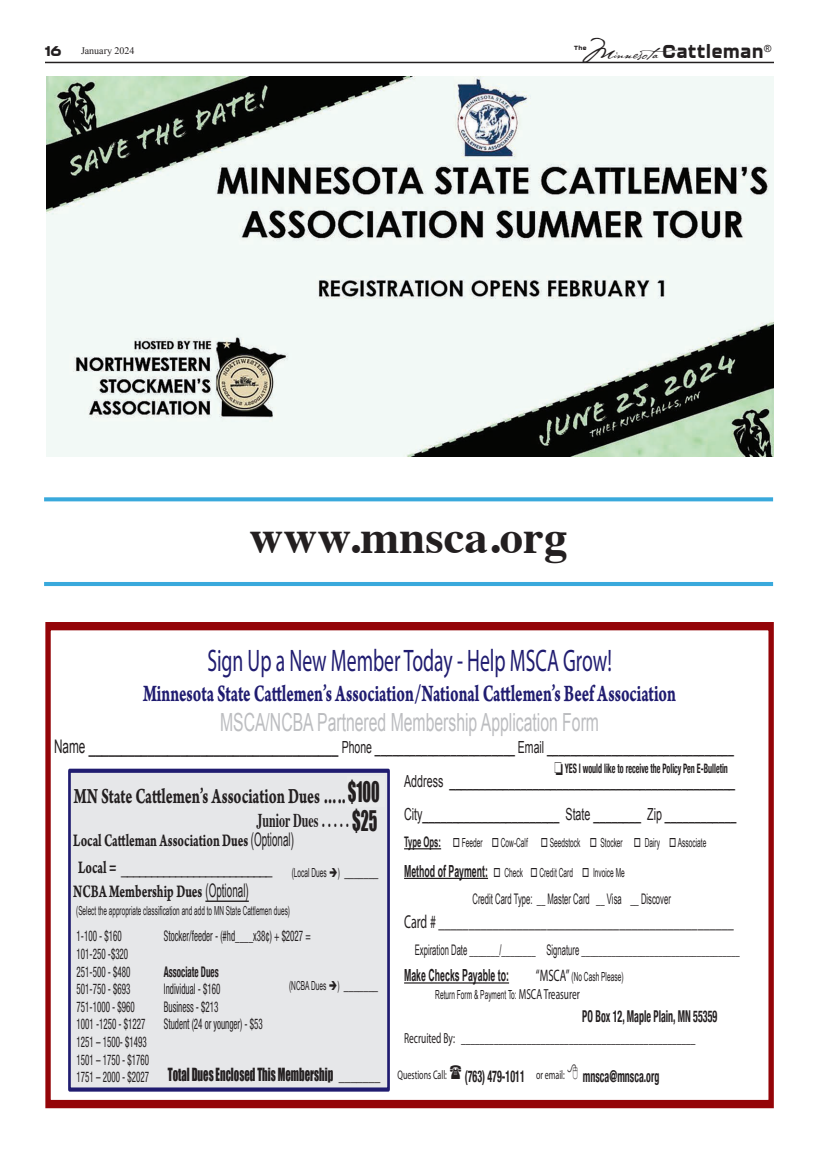
<style>
.page{position:relative;width:819px;height:1152px;background:#fff}
.page>*{position:absolute;margin:0;border:0;box-sizing:border-box;transform-origin:0 0}
.t1{font:700 46.9px "Times";color:#231f20}
.t2{font:31.2px "Myriad Pro";color:#201c70;scale:.63 1}
.t3{font:26.1px "Impact";color:#231f20;scale:.61 1}
.t4{font:25px/30px "Arno Pro Bold Caption";letter-spacing:-.005em;color:#201c70;text-align:center;scale:.63 1}
.t5{font:22.9px "Arno Pro Bold Caption";letter-spacing:-.005em;color:#231f20;scale:.64 1}
.t6{font:700 19.5px "Times";color:#231f20;scale:.61 1}
.t7{font:18.7px/26.7px "Arno Pro Bold Caption";color:#231f20;scale:.64 1}
.t8{font:18.7px "Myriad Pro";color:#231f20;scale:.64 1}
.t9{font:800 18.5px "Kallisto";letter-spacing:.05em;color:#231f20;scale:.91 1}
.t10{font:16.7px/33.3px "Arial";color:#231f20;scale:.64 1}
.t11{font:16.7px "Arial";color:#231f20;scale:.63 1}
.t12{font:16.7px "Impact";color:#231f20;scale:.64 1}
.t13{font:700 16.7px "Arial Narrow";color:#231f20;scale:.64 1}
.t14{font:700 condensed 16.3px "Helvetica Neue";color:#231f20;scale:.61 1}
.t15{font:condensed 14.7px "Helvetica Neue";color:#231f20;scale:.61 1}
.t16{font:700 condensed 14.7px "Helvetica Neue";color:#231f20;scale:.61 1}
.t17{font:14.6px "Arial Narrow";color:#231f20;scale:.64 1}
.t18{font:14.6px "Myriad Pro";color:#231f20;scale:.64 1}
.t19{font:800 14px "Kallisto";color:#231f20}
.t20{font:700 condensed 13px "Helvetica Neue";color:#231f20;scale:.61 1}
.t21{font:12.5px/17.5px "Arial Narrow";color:#231f20;scale:.64 1}
.t22{font:12.5px "Arial Narrow";color:#231f20;scale:.63 1}
.t23{font:12.5px "Myriad Pro";color:#231f20;scale:.64 1}
.t24{font:10px "Times New Roman";color:#231f20}
.t25{font:800 6px "Kallisto";color:#231f20}
.s1{font-family:"P22 Cezanne Pro";font-weight:400;font-size:24.2px}
.s2{font-family:"P22 Cezanne Pro";font-weight:400;font-size:17.8px}
.s3{font-family:"Arial";color:#bcbdc0}
.s4{font-size:18.7px}
.s5{font-family:"Impact";font-size:27.1px}
.s6{font-family:"Arial Narrow"}
.s7{font-size:16.7px}
.s8{font-weight:700;font-size:14.6px}
.s9{font-weight:700;font-size:16.7px}
.s10{font-family:"Myriad Pro";font-size:16.7px}
.s11{font-family:"Myriad Pro";font-size:14.6px}
</style>
<div class="page">
<hr style="left:45px;top:62px;width:729px;height:1px;background:#231f20">
<svg style="left:45px;top:622px;width:729px;height:487px"></svg>
<hr style="left:404px;top:848px;width:37px;height:1px;background:#231f20">
<hr style="left:404px;top:878px;width:84px;height:1px;background:#231f20">
<hr style="left:404px;top:982px;width:105px;height:1px;background:#231f20">
<div style="left:69px;top:771px;width:320px;height:319px;background:#e6e7e9"></div>
<hr style="left:205px;top:901px;width:44px;height:1px;background:#231f20">
<div style="left:68px;top:769px;width:322px;height:322px;border:3px solid #201c70"></div>
<hr style="left:44px;top:582px;width:729px;height:4px;background:#39a9dc">
<svg style="left:44px;top:497px;width:729px;height:4px;background:#48afde"></svg>
<img style="left:46px;top:76px;width:727px;height:381px">
<svg style="left:450px;top:1065px;width:11px;height:14px"></svg>
<svg style="left:567px;top:1064px;width:10px;height:15px"></svg>
<p class="t9" style="left:581px;top:40px;width:210px"><span class="s1">M</span><span class="s2">innesota</span> Cattleman<sup>®</sup></p>
<p class="t19" style="left:45px;top:42px;width:18px">16</p>
<p class="t24" style="left:81px;top:44px;width:55px">January 2024</p>
<p class="t25" style="left:574px;top:44px;width:14px">The</p>
<p class="t1" style="left:250px;top:492px;width:319px">www.mnsca.org</p>
<p class="t2" style="left:207px;top:641px;width:644px">Sign Up a New Member Today - Help MSCA Grow!</p>
<p class="t4" style="left:143px;top:679px;width:848px">Minnesota State Cattlemen’s Association/National Cattlemen’s Beef Association<br><span class="s3">MSCA/NCBA Partnered Membership Application Form</span></p>
<p class="t11" style="left:54px;top:736px;width:1081px"><span class="s4">Name ______________________________________</span> Phone ________________________ Email ________________________________</p>
<p class="t5" style="left:74px;top:782px;width:480px">MN State Cattlemen’s Association Dues ….. <span class="s5">$50</span></p>
<p class="t7" style="left:73px;top:828px;width:347px">Local Cattleman Association Dues <span class="s6">(Optional)<br></span>Local = _________________________</p>
<p class="t7" style="left:73px;top:879px;width:276px">NCBA Membership Dues <span class="s6">(Optional)</span></p>
<p class="t22" style="left:76px;top:901px;width:341px">(Select the appropriate classification and add to MN State Cattlemen dues)</p>
<p class="t3" style="left:348px;top:772px;width:54px">$100</p>
<p class="t6" style="left:256px;top:802px;width:153px">Junior Dues . . . . .</p>
<p class="t3" style="left:352px;top:801px;width:43px">$25</p>
<p class="t21" style="left:292px;top:863px;width:137px">(Local Dues ➔) <span class="s7">_______</span></p>
<p class="t15" style="left:77px;top:928px;width:76px">1-100 - $160</p>
<p class="t15" style="left:77px;top:945px;width:86px">101-250 -$320</p>
<p class="t15" style="left:77px;top:963px;width:90px">251-500 - $480</p>
<p class="t15" style="left:77px;top:980px;width:90px">501-750 - $693</p>
<p class="t15" style="left:77px;top:998px;width:97px">751-1000 - $960</p>
<p class="t15" style="left:77px;top:1016px;width:115px">1001 -1250 - $1227</p>
<p class="t15" style="left:77px;top:1033px;width:117px">1251 – 1500- $1493</p>
<p class="t15" style="left:77px;top:1051px;width:120px">1501 – 1750 - $1760</p>
<p class="t15" style="left:77px;top:1068px;width:120px">1751 – 2000 - $2027</p>
<p class="t15" style="left:164px;top:928px;width:242px">Stocker/feeder - (#hd____x38¢) + $2027 =</p>
<p class="t16" style="left:164px;top:959px;width:91px">Associate Dues</p>
<p class="t15" style="left:164px;top:980px;width:94px">Individual - $160</p>
<p class="t15" style="left:164px;top:998px;width:91px">Business - $213</p>
<p class="t15" style="left:164px;top:1016px;width:164px">Student (24 or younger) - $53</p>
<p class="t21" style="left:289px;top:977px;width:141px">(NCBA Dues ➔) <span class="s7">_______</span></p>
<p class="t12" style="left:168px;top:1061px;width:334px">Total Dues Enclosed This Membership _______</p>
<p class="t20" style="left:555px;top:757px;width:286px">□ YES I would like to receive the Policy Pen E-Bulletin</p>
<p class="t10" style="left:404px;top:765px;width:521px">Address ________________________________________________<br>City_______________________ State ________ Zip ____________</p>
<p class="t21" style="left:404px;top:834px;width:474px"><span class="s8">Type Ops:</span> □ Feeder □ Cow-Calf □ Seedstock □ Stocker □ Dairy □ Associate</p>
<p class="t21" style="left:404px;top:863px;width:346px"><span class="s9">Method of Payment:</span> □ Check □ Credit Card □ Invoice Me</p>
<p class="t17" style="left:473px;top:888px;width:312px">Credit Card Type: __ Master Card __ Visa __ Discover</p>
<p class="t8" style="left:404px;top:910px;width:517px">Card # _________________________________________________</p>
<p class="t17" style="left:415px;top:939px;width:509px">Expiration Date _______/________ Signature _____________________________________</p>
<p class="t13" style="left:404px;top:963px;width:166px">Make Checks Payable to:</p>
<p class="t21" style="left:435px;top:968px;width:296px;text-indent:101px"><span class="s10">“MSCA”</span> (No Cash Please)<br>Return Form &amp; Payment To: <span class="s11">MSCA Treasurer</span></p>
<p class="t18" style="left:404px;top:1029px;width:457px">Recruited By: __________________________________________________</p>
<p class="t14" style="left:582px;top:1003px;width:223px">PO Box 12, Maple Plain, MN 55359</p>
<p class="t23" style="left:398px;top:1067px;width:79px">Questions Call:</p>
<p class="t23" style="left:536px;top:1067px;width:46px">or email:</p>
<p class="t14" style="left:465px;top:1063px;width:100px">(763) 479-1011</p>
<p class="t14" style="left:583px;top:1063px;width:127px">mnsca@mnsca.org</p>
</div>
